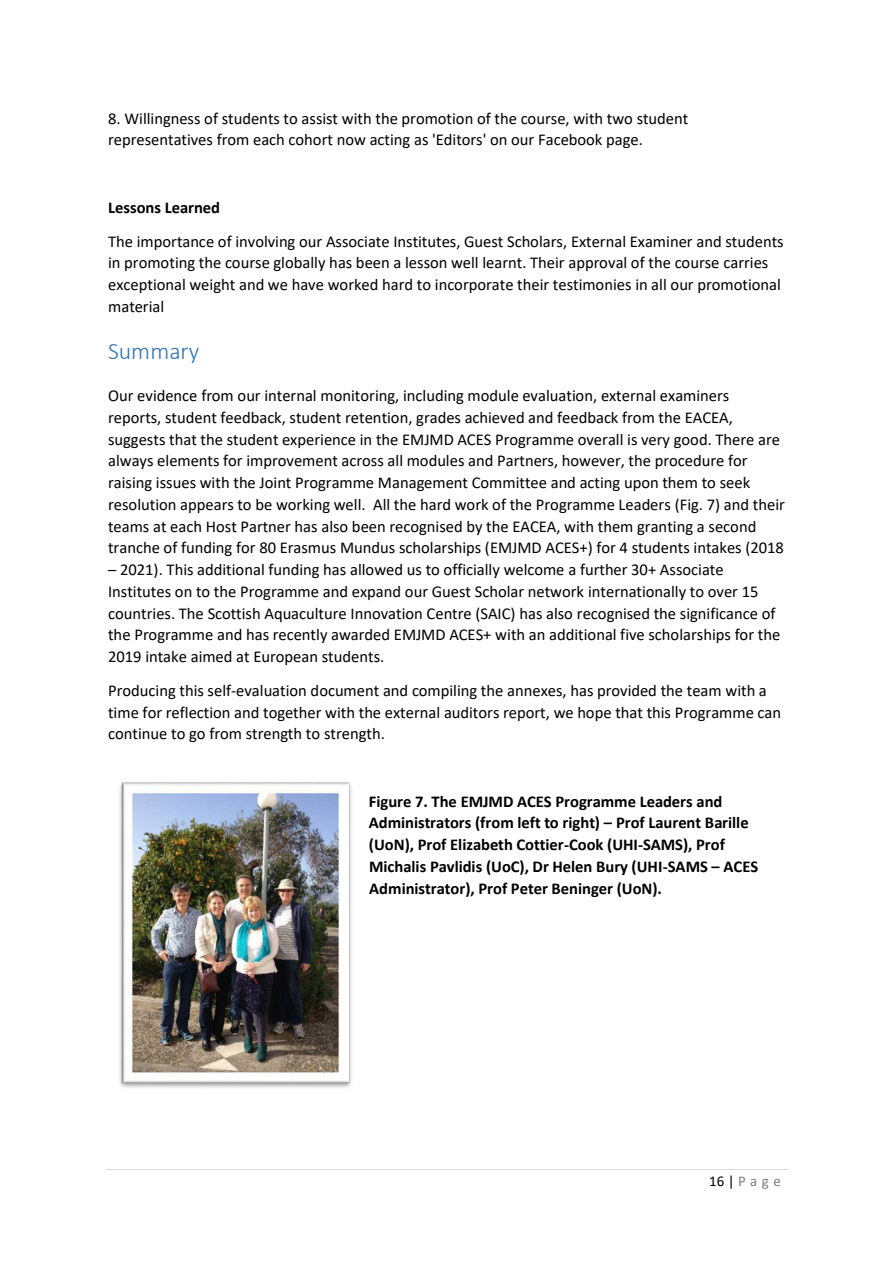
<style>
.page{position:relative;width:893px;height:1263px;background:#fff}
.page>*{position:absolute;margin:0;border:0;box-sizing:border-box;transform-origin:0 0}
.t1{font:300 24px "Calibri";color:#2e74b5}
.t2{font:16.5px/21.8px "Calibri";color:#000}
.t3{font:700 16.5px/21.8px "Calibri";color:#000}
.t4{font:15px "Calibri";letter-spacing:.3em;color:#7f7f7f}
.s1{color:#000}
</style>
<div class="page">
<hr style="left:106px;top:1169px;width:681px;height:1px;background:#d9d9d9">
<img style="left:119px;top:782px;width:233px;height:306px">
<p class="t2" style="left:108px;top:109px;width:581px">8. Willingness of students to assist with the promotion of the course, with two student representatives from each cohort now acting as 'Editors' on our Facebook page.</p>
<p class="t3" style="left:108px;top:198px;width:113px">Lessons Learned</p>
<p class="t2" style="left:108px;top:232px;width:677px">The importance of involving our Associate Institutes, Guest Scholars, External Examiner and students in promoting the course globally has been a lesson well learnt. Their approval of the course carries exceptional weight and we have worked hard to incorporate their testimonies in all our promotional material</p>
<h1 class="t1" style="left:108px;top:341px;width:93px">Summary</h1>
<p class="t2" style="left:108px;top:386px;width:678px">Our evidence from our internal monitoring, including module evaluation, external examiners reports, student feedback, student retention, grades achieved and feedback from the EACEA, suggests that the student experience in the EMJMD ACES Programme overall is very good. There are always elements for improvement across all modules and Partners, however, the procedure for raising issues with the Joint Programme Management Committee and acting upon them to seek resolution appears to be working well. All the hard work of the Programme Leaders (Fig. 7) and their teams at each Host Partner has also been recognised by the EACEA, with them granting a second tranche of funding for 80 Erasmus Mundus scholarships (EMJMD ACES+) for 4 students intakes (2018</p>
<p class="t2" style="left:108px;top:560px;width:673px">– 2021). This additional funding has allowed us to officially welcome a further 30+ Associate Institutes on to the Programme and expand our Guest Scholar network internationally to over 15 countries. The Scottish Aquaculture Innovation Centre (SAIC) has also recognised the significance of the Programme and has recently awarded EMJMD ACES+ with an additional five scholarships for the 2019 intake aimed at European students.</p>
<p class="t2" style="left:108px;top:681px;width:674px">Producing this self-evaluation document and compiling the annexes, has provided the team with a time for reflection and together with the external auditors report, we hope that this Programme can continue to go from strength to strength.</p>
<p class="t3" style="left:369px;top:792px;width:391px">Figure 7. The EMJMD ACES Programme Leaders and Administrators (from left to right) – Prof Laurent Barille (UoN), Prof Elizabeth Cottier-Cook (UHI-SAMS), Prof Michalis Pavlidis (UoC), Dr Helen Bury (UHI-SAMS – ACES Administrator), Prof Peter Beninger (UoN).</p>
<p class="t4" style="left:709px;top:1175px;width:73px"><span class="s1">16</span> Page</p>
</div>
